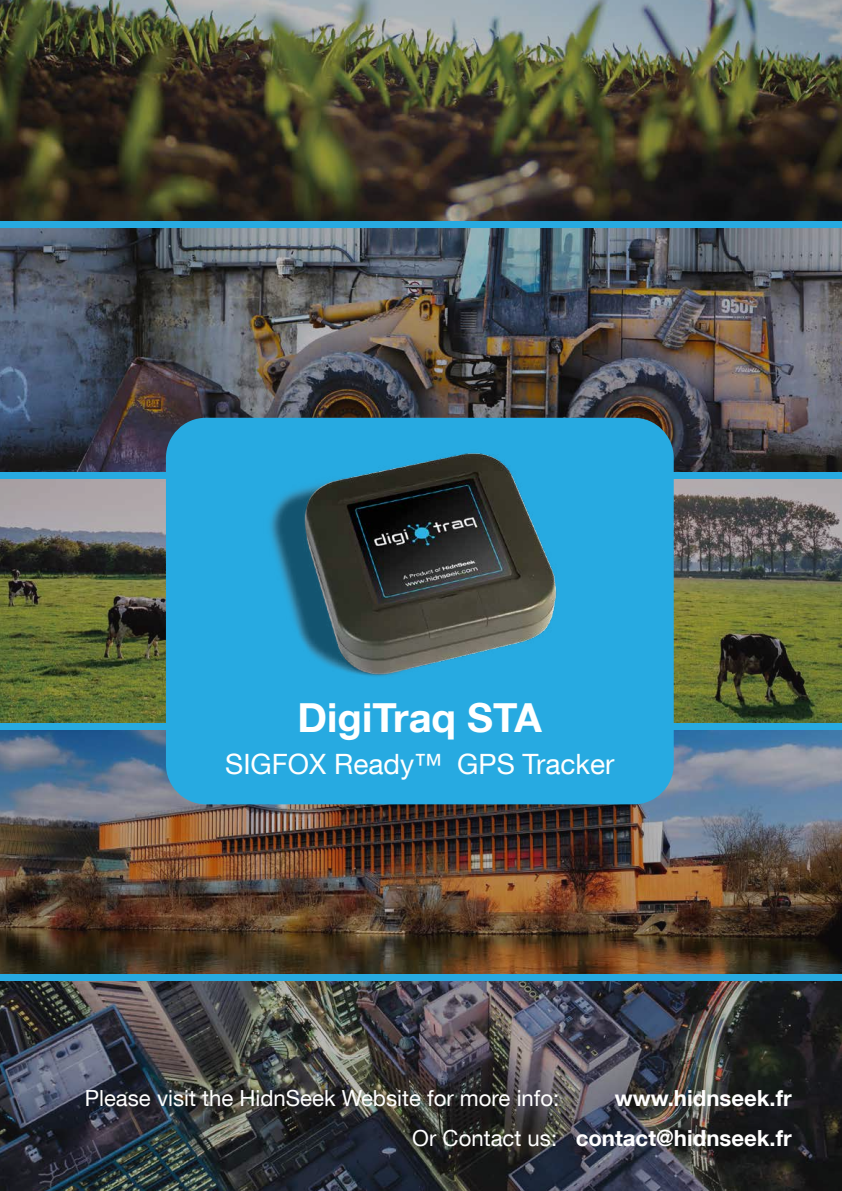
<style>
.page{position:relative;width:842px;height:1191px;background:#fff}
.page>*{position:absolute;margin:0;border:0;box-sizing:border-box;transform-origin:0 0}
.t1{font:700 40px "Helvetica Neue LT Com";color:#fff}
.t2{font:28px "Helvetica Neue LT Com";color:#fff}
.t3{font:700 22.2px/40.6px "Helvetica Neue LT Com";color:#fff;text-align:right}
.t4{font:22.2px "Helvetica Neue LT Com";color:#fff}
.s1{font-weight:400}
</style>
<div class="page">
<img style="left:0;top:0;width:842px;height:1191px">
<div style="left:0;top:221px;width:842px;height:7px;background:#27aae1"></div>
<div style="left:0;top:472px;width:842px;height:7px;background:#27aae1"></div>
<div style="left:0;top:723px;width:842px;height:7px;background:#27aae1"></div>
<div style="left:0;top:974px;width:842px;height:7px;background:#27aae1"></div>
<div style="left:166px;top:418px;width:508px;height:386px;background:#27aae1;border-radius:40px"></div>
<img style="left:270px;top:453px;width:287px;height:224px">
<h1 class="t1" style="left:298px;top:692px;width:246px">DigiTraq STA</h1>
<p class="t2" style="left:225px;top:746px;width:391px">SIGFOX Ready™ GPS Tracker</p>
<p class="t4" style="left:85px;top:1084px;width:476px">Please visit the HidnSeek Website for more info:</p>
<p class="t3" style="left:412px;top:1077px;width:381px">www.hidnseek.fr<br><span class="s1">Or Contact us:</span> contact@hidnseek.fr</p>
</div>
